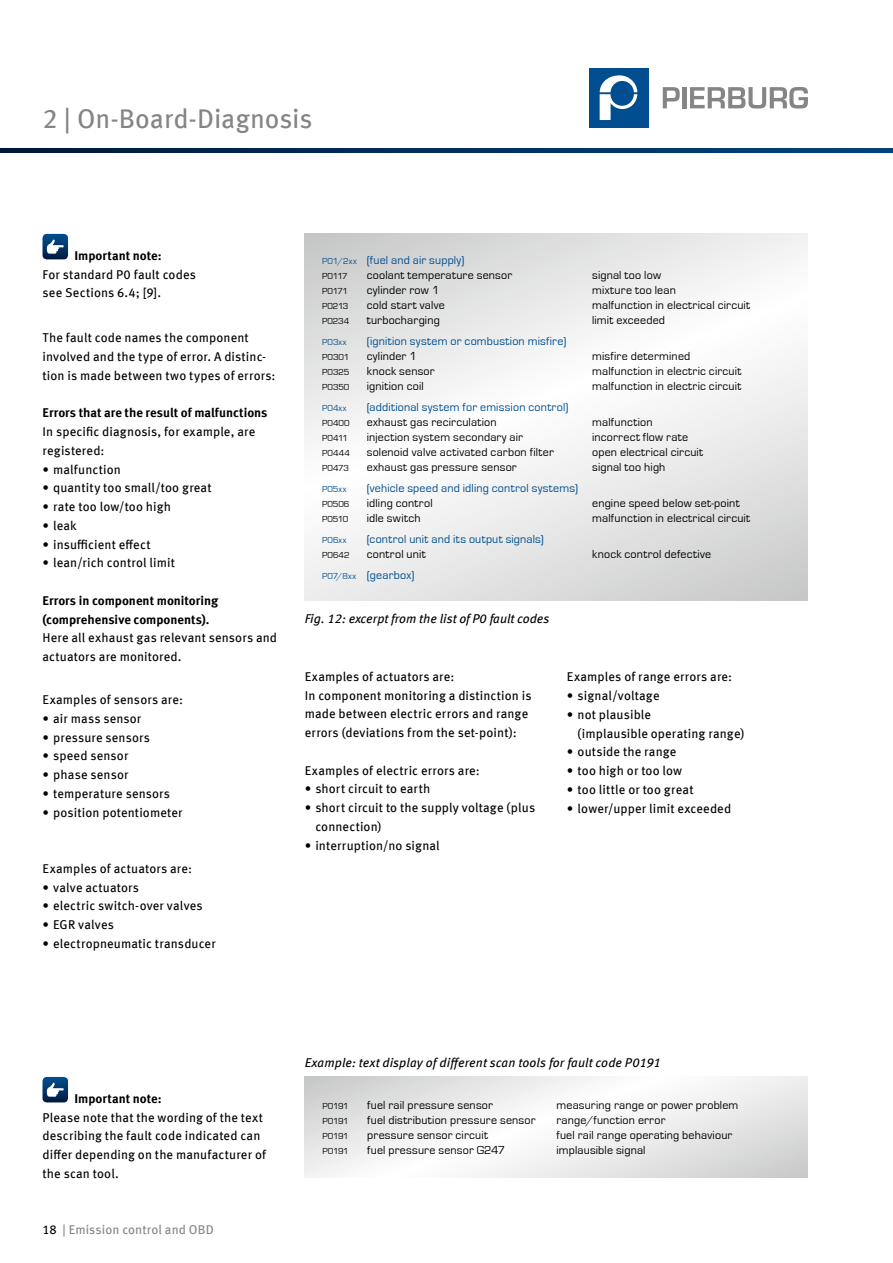
<style>
.page{position:relative;width:893px;height:1263px;background:#fff}
.page>*{position:absolute;margin:0;border:0;box-sizing:border-box;transform-origin:0 0}
.t1{font:27px "Meta OFC";letter-spacing:-.005em;color:#868585}
.t2{font:12.75px/18.8px "Meta OFC";letter-spacing:.01em;color:#000}
.t3{font:700 12.75px/18.8px "Meta OFC";color:#000}
.t4{font:italic 12.75px "Meta OFC";color:#000}
.t5{font:12.75px "Meta OFC";letter-spacing:.005em;color:#868585}
.t6{font:12px "Eurostile";letter-spacing:.015em;color:#000}
.t7{font:12px "Eurostile";letter-spacing:.015em;color:#004e90}
.t8{font:9px "Eurostile";letter-spacing:-.005em;color:#000}
.t9{font:9px "Eurostile";letter-spacing:.01em;color:#004e90}
.s1{font-size:9px}
.s2{color:#000}
</style>
<div class="page">
<div style="left:589px;top:68px;width:59px;height:60px;background:#004e90"></div>
<svg style="left:600px;top:75px;width:37px;height:45px"></svg>
<svg style="left:663px;top:87px;width:17px;height:21px"></svg>
<div style="left:682px;top:87px;width:5px;height:21px;background:#868585"></div>
<svg style="left:690px;top:87px;width:118px;height:22px"></svg>
<svg style="left:305px;top:234px;width:503px;height:366px"></svg>
<svg style="left:0;top:149px;width:893px;height:3px;background:#002e5c"></svg>
<svg style="left:43px;top:234px;width:25px;height:25px"></svg>
<svg style="left:43px;top:1077px;width:25px;height:25px"></svg>
<svg style="left:305px;top:1077px;width:503px;height:101px"></svg>
<h1 class="t1" style="left:43px;top:101px;width:271px">2 | On-Board-Diagnosis</h1>
<p class="t3" style="left:74px;top:246px;width:89px">Important note:</p>
<p class="t2" style="left:43px;top:265px;width:155px">For standard P0 fault codes see Sections 6.4; [9].</p>
<p class="t2" style="left:43px;top:329px;width:235px">The fault code names the component involved and the type of error. A distinc&shy;tion is made between two types of errors:</p>
<p class="t3" style="left:43px;top:404px;width:226px">Errors that are the result of malfunctions</p>
<p class="t2" style="left:43px;top:422px;width:214px">In specific diagnosis, for example, are registered:</p>
<p class="t2" style="left:43px;top:460px;width:80px">• malfunction</p>
<p class="t2" style="left:43px;top:479px;width:171px">• quantity too small/too great</p>
<p class="t2" style="left:43px;top:497px;width:130px">• rate too low/too high</p>
<p class="t2" style="left:43px;top:516px;width:36px">• leak</p>
<p class="t2" style="left:43px;top:535px;width:110px">• insufficient effect</p>
<p class="t2" style="left:43px;top:554px;width:134px">• lean/rich control limit</p>
<p class="t3" style="left:43px;top:591px;width:177px">Errors in component monitoring (comprehensive components).</p>
<p class="t2" style="left:43px;top:629px;width:236px">Here all exhaust gas relevant sensors and actuators are monitored.</p>
<p class="t2" style="left:43px;top:690px;width:142px">Examples of sensors are:</p>
<p class="t2" style="left:43px;top:709px;width:100px">• air mass sensor</p>
<p class="t2" style="left:43px;top:728px;width:109px">• pressure sensors</p>
<p class="t2" style="left:43px;top:746px;width:87px">• speed sensor</p>
<p class="t2" style="left:43px;top:765px;width:88px">• phase sensor</p>
<p class="t2" style="left:43px;top:784px;width:129px">• temperature sensors</p>
<p class="t2" style="left:43px;top:803px;width:142px">• position potentiometer</p>
<p class="t2" style="left:43px;top:859px;width:151px">Examples of actuators are:</p>
<p class="t2" style="left:43px;top:878px;width:98px">• valve actuators</p>
<p class="t2" style="left:43px;top:896px;width:162px">• electric switch-over valves</p>
<p class="t2" style="left:43px;top:915px;width:73px">• EGR valves</p>
<p class="t2" style="left:43px;top:934px;width:175px">• electropneumatic transducer</p>
<p class="t7" style="left:322px;top:253px;width:144px"><span class="s1">P01/2xx</span> (fuel and air supply)</p>
<p class="t8" style="left:322px;top:271px;width:27px">P0117</p>
<p class="t6" style="left:367px;top:268px;width:147px">coolant temperature sensor</p>
<p class="t6" style="left:592px;top:268px;width:70px">signal too low</p>
<p class="t8" style="left:322px;top:286px;width:27px">P0171</p>
<p class="t6" style="left:367px;top:283px;width:74px">cylinder row 1</p>
<p class="t6" style="left:592px;top:283px;width:85px">mixture too lean</p>
<p class="t8" style="left:322px;top:301px;width:28px">P0213</p>
<p class="t6" style="left:367px;top:298px;width:80px">cold start valve</p>
<p class="t6" style="left:592px;top:298px;width:160px">malfunction in electrical circuit</p>
<p class="t8" style="left:322px;top:316px;width:29px">P0234</p>
<p class="t6" style="left:367px;top:313px;width:75px">turbocharging</p>
<p class="t6" style="left:592px;top:313px;width:74px">limit exceeded</p>
<p class="t9" style="left:322px;top:337px;width:26px">P03xx</p>
<p class="t7" style="left:367px;top:334px;width:201px">(ignition system or combustion misfire)</p>
<p class="t8" style="left:322px;top:352px;width:29px">P0301</p>
<p class="t6" style="left:367px;top:349px;width:52px">cylinder 1</p>
<p class="t6" style="left:592px;top:349px;width:100px">misfire determined</p>
<p class="t8" style="left:322px;top:367px;width:29px">P0325</p>
<p class="t6" style="left:367px;top:364px;width:69px">knock sensor</p>
<p class="t6" style="left:592px;top:364px;width:151px">malfunction in electric circuit</p>
<p class="t8" style="left:322px;top:382px;width:29px">P0350</p>
<p class="t6" style="left:367px;top:379px;width:58px">ignition coil</p>
<p class="t6" style="left:592px;top:379px;width:151px">malfunction in electric circuit</p>
<p class="t9" style="left:322px;top:403px;width:26px">P04xx</p>
<p class="t7" style="left:367px;top:400px;width:203px">(additional system for emission control)</p>
<p class="t8" style="left:322px;top:418px;width:29px">P0400</p>
<p class="t6" style="left:367px;top:415px;width:131px">exhaust gas recirculation</p>
<p class="t6" style="left:592px;top:415px;width:62px">malfunction</p>
<p class="t8" style="left:322px;top:433px;width:28px">P0411</p>
<p class="t6" style="left:367px;top:430px;width:158px">injection system secondary air</p>
<p class="t6" style="left:592px;top:430px;width:98px">incorrect flow rate</p>
<p class="t8" style="left:322px;top:448px;width:29px">P0444</p>
<p class="t6" style="left:367px;top:445px;width:189px">solenoid valve activated carbon filter</p>
<p class="t6" style="left:592px;top:445px;width:112px">open electrical circuit</p>
<p class="t8" style="left:322px;top:463px;width:28px">P0473</p>
<p class="t6" style="left:367px;top:460px;width:151px">exhaust gas pressure sensor</p>
<p class="t6" style="left:592px;top:460px;width:75px">signal too high</p>
<p class="t9" style="left:322px;top:484px;width:26px">P05xx</p>
<p class="t7" style="left:367px;top:481px;width:213px">(vehicle speed and idling control systems)</p>
<p class="t8" style="left:322px;top:499px;width:29px">P0506</p>
<p class="t6" style="left:367px;top:496px;width:67px">idling control</p>
<p class="t6" style="left:592px;top:496px;width:149px">engine speed below set-point</p>
<p class="t8" style="left:322px;top:514px;width:28px">P0510</p>
<p class="t6" style="left:367px;top:511px;width:55px">idle switch</p>
<p class="t6" style="left:592px;top:511px;width:160px">malfunction in electrical circuit</p>
<p class="t9" style="left:322px;top:535px;width:26px">P06xx</p>
<p class="t7" style="left:367px;top:532px;width:179px">(control unit and its output signals)</p>
<p class="t8" style="left:322px;top:550px;width:29px">P0642</p>
<p class="t6" style="left:367px;top:547px;width:60px">control unit</p>
<p class="t6" style="left:592px;top:547px;width:121px">knock control defective</p>
<p class="t7" style="left:322px;top:568px;width:94px"><span class="s1">P07/8xx</span> (gearbox)</p>
<p class="t4" style="left:305px;top:611px;width:246px">Fig. 12: excerpt from the list of P0 fault codes</p>
<p class="t2" style="left:305px;top:667px;width:228px">Examples of actuators are:<br>In component monitoring a distinction is made between electric errors and range errors (deviations from the set-point):</p>
<p class="t2" style="left:305px;top:761px;width:177px">Examples of electric errors are:</p>
<p class="t2" style="left:305px;top:780px;width:127px">• short circuit to earth</p>
<p class="t2" style="left:315px;top:798px;width:221px;text-indent:-11px">• short circuit to the supply voltage (plus connection)</p>
<p class="t2" style="left:305px;top:836px;width:137px">• interruption/no signal</p>
<p class="t2" style="left:567px;top:667px;width:167px">Examples of range errors are:</p>
<p class="t2" style="left:567px;top:686px;width:94px">• signal/voltage</p>
<p class="t2" style="left:578px;top:705px;width:168px;text-indent:-11px">• not plausible<br>(implausible operating range)</p>
<p class="t2" style="left:567px;top:743px;width:111px">• outside the range</p>
<p class="t2" style="left:567px;top:761px;width:117px">• too high or too low</p>
<p class="t2" style="left:567px;top:780px;width:128px">• too little or too great</p>
<p class="t2" style="left:567px;top:799px;width:166px">• lower/upper limit exceeded</p>
<p class="t3" style="left:74px;top:1089px;width:89px">Important note:</p>
<p class="t2" style="left:43px;top:1108px;width:225px">Please note that the wording of the text describing the fault code indicated can differ depending on the manufacturer of the scan tool.</p>
<p class="t5" style="left:43px;top:1222px;width:173px"><span class="s2">18</span> | Emission control and OBD</p>
<p class="t4" style="left:305px;top:1054px;width:357px">Example: text display of different scan tools for fault code P0191</p>
<p class="t8" style="left:323px;top:1101px;width:28px">P0191</p>
<p class="t6" style="left:367px;top:1098px;width:127px">fuel rail pressure sensor</p>
<p class="t6" style="left:556px;top:1098px;width:184px">measuring range or power problem</p>
<p class="t8" style="left:323px;top:1116px;width:28px">P0191</p>
<p class="t6" style="left:367px;top:1113px;width:170px">fuel distribution pressure sensor</p>
<p class="t6" style="left:556px;top:1113px;width:111px">range/function error</p>
<p class="t8" style="left:323px;top:1131px;width:28px">P0191</p>
<p class="t6" style="left:367px;top:1128px;width:122px">pressure sensor circuit</p>
<p class="t6" style="left:556px;top:1128px;width:177px">fuel rail range operating behaviour</p>
<p class="t8" style="left:323px;top:1146px;width:28px">P0191</p>
<p class="t6" style="left:367px;top:1143px;width:139px">fuel pressure sensor G247</p>
<p class="t6" style="left:556px;top:1143px;width:91px">implausible signal</p>
</div>
